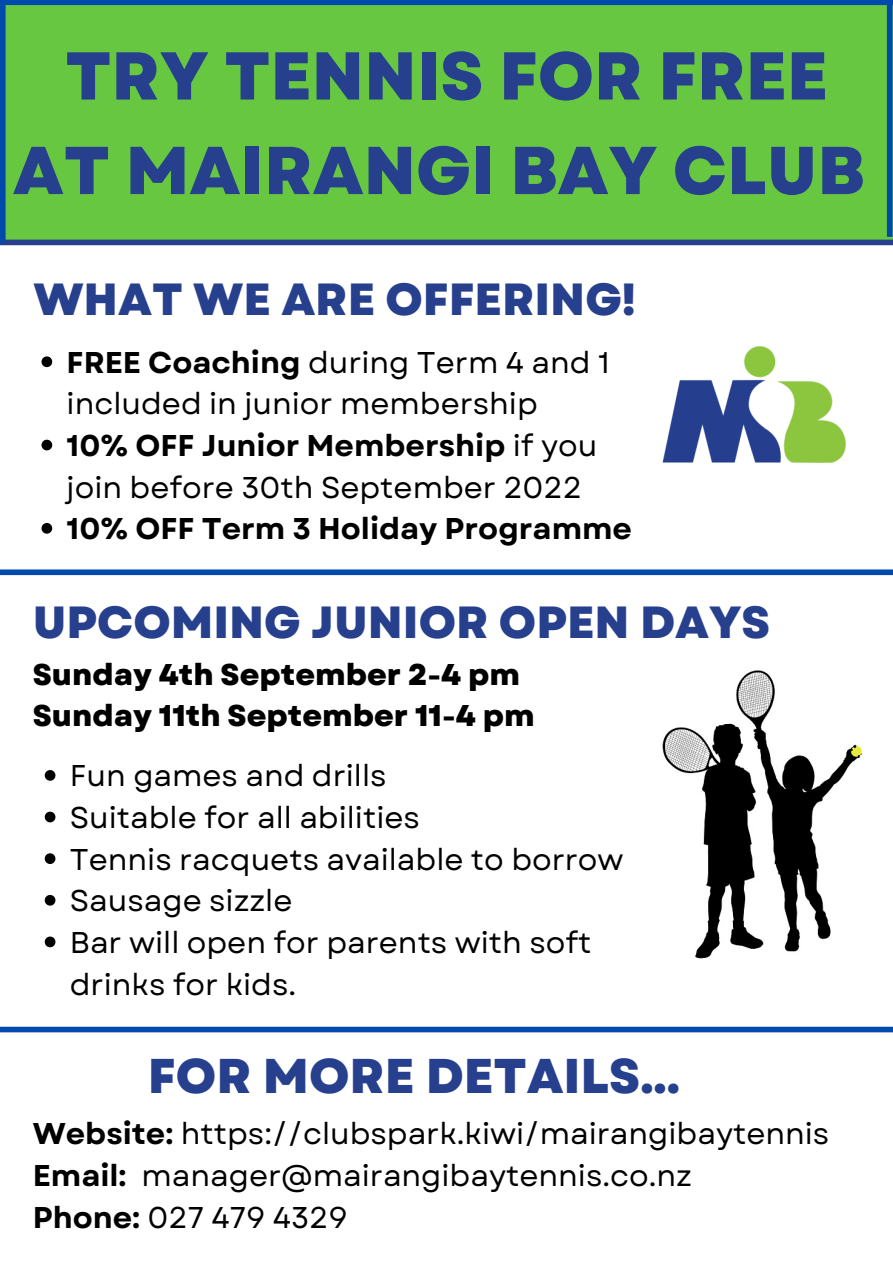
<style>
.page{position:relative;width:893px;height:1263px;background:#fff}
.page>*{position:absolute;margin:0;border:0;box-sizing:border-box;transform-origin:0 0}
.t1{font:800 67.5px/94.5px "Garet";color:#27408e;text-align:center}
.t2{font:800 48.75px "Garet";color:#27408e}
.t3{font:800 45px "Garet";color:#27408e}
.t4{font:30px/41.6px "Garet";color:#000}
.t5{font:800 30px/41.6px "Garet";color:#000}
.t6{font:700 30px "Garet";color:#000}
.s1{font-weight:700}
</style>
<div class="page">
<div style="left:0;top:0;width:893px;height:239px;background:#68c741"></div>
<img style="left:662px;top:346px;width:184px;height:117px">
<svg style="left:45px;top:770px;width:10px;height:11px"></svg>
<svg style="left:45px;top:812px;width:10px;height:10px"></svg>
<svg style="left:45px;top:853px;width:10px;height:11px"></svg>
<svg style="left:45px;top:895px;width:10px;height:11px"></svg>
<svg style="left:45px;top:936px;width:10px;height:11px"></svg>
<div style="left:0;top:240px;width:893px;height:5px;background:#27408e"></div>
<div style="left:0;top:1027px;width:893px;height:5px;background:#004aad"></div>
<div style="left:0;top:0;width:893px;height:5px;background:#004aad"></div>
<div style="left:0;top:5px;width:6px;height:237px;background:#004aad"></div>
<div style="left:887px;top:0;width:5px;height:237px;background:#004aad"></div>
<div style="left:0;top:569px;width:893px;height:6px;background:#004aad"></div>
<img style="left:662px;top:670px;width:200px;height:289px">
<svg style="left:42px;top:356px;width:10px;height:11px"></svg>
<svg style="left:42px;top:440px;width:10px;height:10px"></svg>
<svg style="left:42px;top:523px;width:10px;height:11px"></svg>
<h1 class="t1" style="left:13px;top:29px;width:853px">TRY TENNIS FOR FREE<br>AT MAIRANGI BAY CLUB</h1>
<h3 class="t3" style="left:33px;top:267px;width:604px">WHAT WE ARE OFFERING!</h3>
<p class="t4" style="left:67px;top:342px;width:544px"><span class="s1">FREE Coaching</span> during Term 4 and 1 included in junior membership<br><span class="s1">10% OFF Junior Membership</span> if you join before 30th September 2022</p>
<p class="t6" style="left:67px;top:507px;width:567px">10% OFF Term 3 Holiday Programme</p>
<h3 class="t3" style="left:33px;top:590px;width:739px">UPCOMING JUNIOR OPEN DAYS</h3>
<p class="t5" style="left:33px;top:654px;width:503px">Sunday 4th September 2-4 pm<br>Sunday 11th September 11-4 pm</p>
<p class="t4" style="left:70px;top:755px;width:555px">Fun games and drills<br>Suitable for all abilities<br>Tennis racquets available to borrow<br>Sausage sizzle<br>Bar will open for parents with soft drinks for kids.</p>
<h2 class="t2" style="left:148px;top:1040px;width:533px">FOR MORE DETAILS...</h2>
<p class="t4" style="left:33px;top:1113px;width:798px"><span class="s1">Website:</span> https://clubspark.kiwi/mairangibaytennis<br><span class="s1">Email:</span> manager@mairangibaytennis.co.nz<br><span class="s1">Phone:</span> 027 479 4329</p>
</div>
